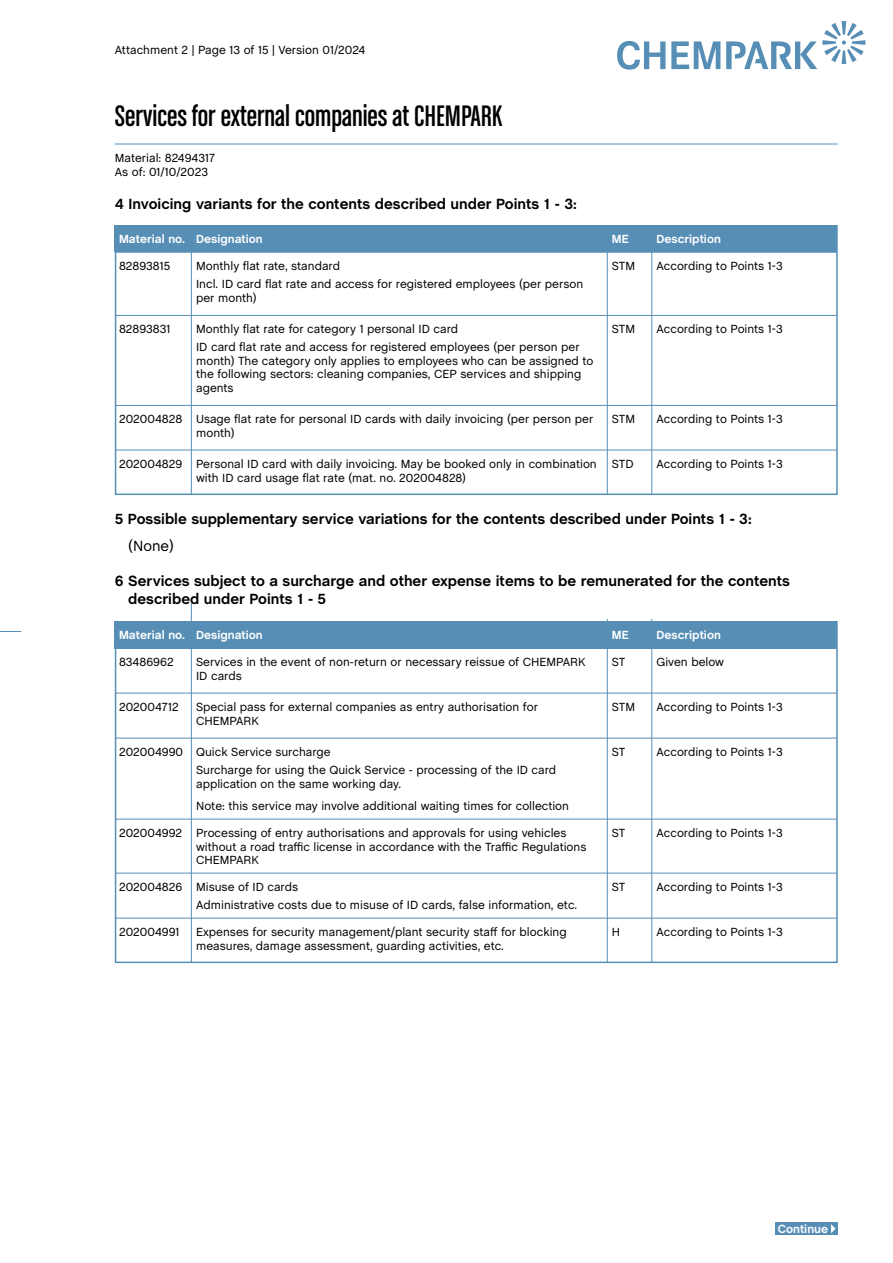
<style>
.page{position:relative;width:893px;height:1263px;background:#fff}
.page>*{position:absolute;margin:0;border:0;box-sizing:border-box;transform-origin:0 0}
.t1{font:condensed 31.5px "Chalet";color:#000}
.Liste_Hauptüberschrift{font:700 15px/18px "Chalet";color:#000}
.Liste_Hauptüberschrift-2{font:15px "Chalet";color:#000}
.Preisliste{font:12px/13.5px "Chalet";color:#000}
.Liste_Überschrift{font:12px "Chalet";color:#000}
.Liste_Überschrift-2{font:700 12px "Chalet";color:#fff}
</style>
<div class="page">
<div style="left:115px;top:226px;width:722px;height:26px;background:#578eb6"></div>
<div style="left:115px;top:621px;width:722px;height:27px;background:#578eb6"></div>
<div style="left:115px;top:225px;width:723px;height:270px;border:2px solid #578eb6"></div>
<div style="left:115px;top:621px;width:723px;height:342px;border:2px solid #578eb6"></div>
<hr style="left:116px;top:251px;width:721px;height:2px;background:#578eb6">
<hr style="left:116px;top:647px;width:721px;height:2px;background:#578eb6">
<hr style="left:116px;top:315px;width:721px;height:1px;background:#578eb6">
<hr style="left:116px;top:405px;width:721px;height:1px;background:#578eb6">
<hr style="left:116px;top:450px;width:721px;height:1px;background:#578eb6">
<hr style="left:116px;top:693px;width:721px;height:1px;background:#578eb6">
<hr style="left:116px;top:738px;width:721px;height:1px;background:#578eb6">
<hr style="left:116px;top:819px;width:721px;height:1px;background:#578eb6">
<hr style="left:116px;top:873px;width:721px;height:1px;background:#578eb6">
<hr style="left:116px;top:918px;width:721px;height:1px;background:#578eb6">
<hr style="left:191px;top:225px;width:1px;height:269px;background:#578eb6">
<hr style="left:191px;top:603px;width:1px;height:359px;background:#578eb6">
<hr style="left:607px;top:225px;width:1px;height:269px;background:#578eb6">
<hr style="left:607px;top:619px;width:1px;height:343px;background:#578eb6">
<hr style="left:651px;top:225px;width:1px;height:269px;background:#578eb6">
<hr style="left:651px;top:619px;width:1px;height:343px;background:#578eb6">
<hr style="left:115px;top:144px;width:723px;height:1px;background:#578eb6">
<svg style="left:617px;top:41px;width:103px;height:29px"></svg>
<svg style="left:726px;top:21px;width:139px;height:48px"></svg>
<svg style="left:0;top:631px;width:21px;height:1px"></svg>
<div style="left:776px;top:1222px;width:62px;height:13px;background:#578eb6"></div>
<svg style="left:831px;top:1224px;width:5px;height:9px"></svg>
<p class="Preisliste" style="left:115px;top:42px;width:252px">Attachment 2 | Page 13 of 15 | Version 01/2024</p>
<p class="t1" style="left:115px;top:99px;width:389px">Services for external companies at CHEMPARK</p>
<p class="Preisliste" style="left:115px;top:150px;width:102px">Material: 82494317</p>
<p class="Preisliste" style="left:115px;top:164px;width:95px">As of: 01/10/2023</p>
<p class="Liste_Hauptüberschrift" style="left:115px;top:196px;width:463px">4 Invoicing variants for the contents described under Points 1 - 3:</p>
<p class="Liste_Überschrift-2" style="left:119px;top:232px;width:68px">Material no.</p>
<p class="Liste_Überschrift-2" style="left:196px;top:232px;width:68px">Designation</p>
<p class="Liste_Überschrift-2" style="left:612px;top:232px;width:18px">ME</p>
<p class="Liste_Überschrift-2" style="left:657px;top:232px;width:66px">Description</p>
<p class="Liste_Überschrift" style="left:119px;top:256px;width:53px">82893815</p>
<p class="Preisliste" style="left:196px;top:258px;width:145px">Monthly flat rate, standard</p>
<p class="Preisliste" style="left:196px;top:276px;width:389px">Incl. ID card flat rate and access for registered employees (per person per month)</p>
<p class="Liste_Überschrift" style="left:612px;top:256px;width:25px">STM</p>
<p class="Liste_Überschrift" style="left:657px;top:256px;width:128px">According to Points 1-3</p>
<p class="Liste_Überschrift" style="left:119px;top:319px;width:53px">82893831</p>
<p class="Liste_Überschrift" style="left:119px;top:409px;width:65px">202004828</p>
<p class="Liste_Überschrift" style="left:119px;top:454px;width:65px">202004829</p>
<p class="Preisliste" style="left:196px;top:321px;width:264px">Monthly flat rate for category 1 personal ID card</p>
<p class="Preisliste" style="left:196px;top:339px;width:399px">ID card flat rate and access for registered employees (per person per month) The category only applies to employees who can be assigned to the following sectors: cleaning companies, CEP services and shipping agents</p>
<p class="Preisliste" style="left:196px;top:411px;width:399px">Usage flat rate for personal ID cards with daily invoicing (per person per month)</p>
<p class="Preisliste" style="left:196px;top:456px;width:402px">Personal ID card with daily invoicing. May be booked only in combination with ID card usage flat rate (mat. no. 202004828)</p>
<p class="Liste_Überschrift" style="left:612px;top:319px;width:25px">STM</p>
<p class="Liste_Überschrift" style="left:612px;top:409px;width:25px">STM</p>
<p class="Liste_Überschrift" style="left:612px;top:454px;width:23px">STD</p>
<p class="Liste_Überschrift" style="left:657px;top:319px;width:128px">According to Points 1-3</p>
<p class="Liste_Überschrift" style="left:657px;top:409px;width:128px">According to Points 1-3</p>
<p class="Liste_Überschrift" style="left:657px;top:454px;width:128px">According to Points 1-3</p>
<p class="Liste_Hauptüberschrift" style="left:115px;top:511px;width:638px">5 Possible supplementary service variations for the contents described under Points 1 - 3:</p>
<p class="Liste_Hauptüberschrift-2" style="left:128px;top:534px;width:47px">(None)</p>
<p class="Liste_Hauptüberschrift" style="left:128px;top:572px;width:663px;text-indent:-13px">6 Services subject to a surcharge and other expense items to be remunerated for the contents described under Points 1 - 5</p>
<p class="Liste_Überschrift-2" style="left:119px;top:628px;width:68px">Material no.</p>
<p class="Liste_Überschrift-2" style="left:196px;top:628px;width:68px">Designation</p>
<p class="Liste_Überschrift-2" style="left:612px;top:628px;width:18px">ME</p>
<p class="Liste_Überschrift-2" style="left:657px;top:628px;width:66px">Description</p>
<p class="Liste_Überschrift" style="left:119px;top:652px;width:56px">83486962</p>
<p class="Liste_Überschrift" style="left:119px;top:697px;width:61px">202004712</p>
<p class="Liste_Überschrift" style="left:119px;top:742px;width:66px">202004990</p>
<p class="Liste_Überschrift" style="left:119px;top:823px;width:65px">202004992</p>
<p class="Liste_Überschrift" style="left:119px;top:877px;width:65px">202004826</p>
<p class="Liste_Überschrift" style="left:119px;top:922px;width:62px">202004991</p>
<p class="Preisliste" style="left:196px;top:654px;width:391px">Services in the event of non-return or necessary reissue of CHEMPARK<br>ID cards</p>
<p class="Preisliste" style="left:196px;top:699px;width:343px">Special pass for external companies as entry authorisation for<br>CHEMPARK</p>
<p class="Preisliste" style="left:196px;top:744px;width:136px">Quick Service surcharge</p>
<p class="Preisliste" style="left:196px;top:762px;width:362px">Surcharge for using the Quick Service - processing of the ID card application on the same working day.</p>
<p class="Preisliste" style="left:196px;top:798px;width:374px">Note: this service may involve additional waiting times for collection</p>
<p class="Preisliste" style="left:196px;top:825px;width:392px">Processing of entry authorisations and approvals for using vehicles without a road traffic license in accordance with the Traffic Regulations<br>CHEMPARK</p>
<p class="Preisliste" style="left:196px;top:879px;width:104px">Misuse of ID cards</p>
<p class="Preisliste" style="left:196px;top:897px;width:383px">Administrative costs due to misuse of ID cards, false information, etc.</p>
<p class="Preisliste" style="left:196px;top:924px;width:372px">Expenses for security management/plant security staff for blocking measures, damage assessment, guarding activities, etc.</p>
<p class="Liste_Überschrift" style="left:612px;top:652px;width:15px">ST</p>
<p class="Liste_Überschrift" style="left:612px;top:697px;width:25px">STM</p>
<p class="Liste_Überschrift" style="left:612px;top:742px;width:15px">ST</p>
<p class="Liste_Überschrift" style="left:657px;top:652px;width:69px">Given below</p>
<p class="Liste_Überschrift" style="left:657px;top:697px;width:128px">According to Points 1-3</p>
<p class="Liste_Überschrift" style="left:657px;top:742px;width:128px">According to Points 1-3</p>
<p class="Liste_Überschrift" style="left:612px;top:823px;width:15px">ST</p>
<p class="Liste_Überschrift" style="left:612px;top:877px;width:15px">ST</p>
<p class="Liste_Überschrift" style="left:612px;top:922px;width:10px">H</p>
<p class="Liste_Überschrift" style="left:657px;top:823px;width:128px">According to Points 1-3</p>
<p class="Liste_Überschrift" style="left:657px;top:877px;width:128px">According to Points 1-3</p>
<p class="Liste_Überschrift" style="left:657px;top:922px;width:128px">According to Points 1-3</p>
<p class="Liste_Überschrift-2" style="left:778px;top:1221px;width:52px">Continue</p>
</div>
